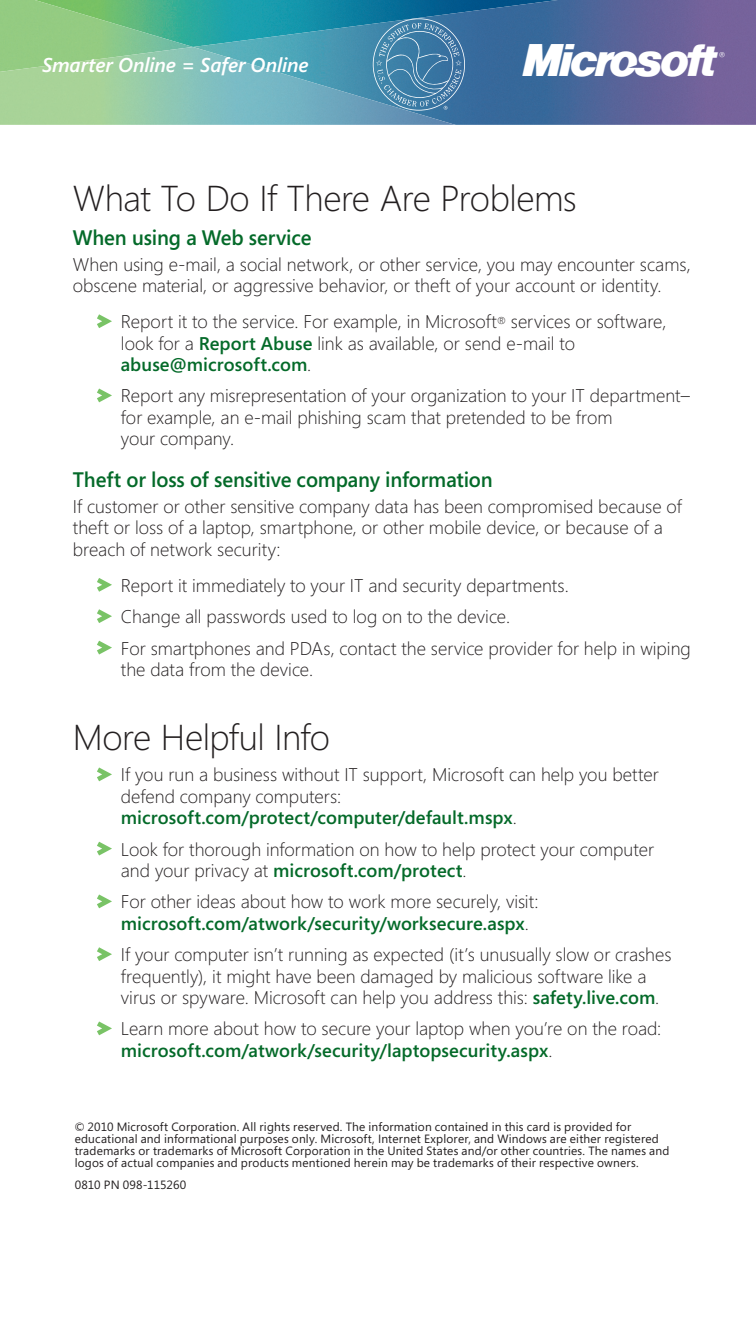
<style>
.page{position:relative;width:756px;height:1332px;background:#fff}
.page>*{position:absolute;margin:0;border:0;box-sizing:border-box;transform-origin:0 0}
.t1{font:42px "Microsoft Logo 95";color:#fff}
.t2{font:300 36px "Segoe";letter-spacing:-.015em;color:#231f20}
.t3{font:600 21px "Segoe";letter-spacing:-.005em;color:#046a29}
.t4{font:italic 600 20px "Segoe";letter-spacing:-.01em;color:#fff}
.t5{font:300 18.4px/21.4px "Segoe";color:#231f20}
.t6{font:12px/12px "Segoe";letter-spacing:.015em;color:#231f20}
.s1{font-weight:600;color:#046a29}
</style>
<div class="page">
<img style="left:193px;top:0;width:563px;height:125px">
<img style="left:0;top:0;width:193px;height:47px">
<img style="left:0;top:47px;width:455px;height:78px">
<svg style="left:97px;top:314px;width:15px;height:14px"></svg>
<svg style="left:97px;top:388px;width:15px;height:15px"></svg>
<svg style="left:97px;top:578px;width:15px;height:14px"></svg>
<svg style="left:97px;top:609px;width:15px;height:14px"></svg>
<svg style="left:97px;top:640px;width:15px;height:15px"></svg>
<svg style="left:97px;top:767px;width:15px;height:15px"></svg>
<svg style="left:97px;top:841px;width:15px;height:15px"></svg>
<svg style="left:97px;top:894px;width:15px;height:15px"></svg>
<svg style="left:97px;top:947px;width:15px;height:14px"></svg>
<svg style="left:97px;top:1021px;width:15px;height:15px"></svg>
<svg style="left:373px;top:18px;width:92px;height:93px"></svg>
<p class="t4" style="left:42px;top:52px;width:268px">Smarter Online = Safer Online</p>
<h1 class="t1" style="left:522px;top:37px;width:206px">M</h1>
<h2 class="t2" style="left:73px;top:173px;width:505px">What To Do If There Are Problems</h2>
<p class="t3" style="left:73px;top:223px;width:240px">When using a Web service</p>
<p class="t5" style="left:73px;top:253px;width:619px">When using e-mail, a social network, or other service, you may encounter scams, obscene material, or aggressive behavior, or theft of your account or identity.</p>
<p class="t5" style="left:121px;top:310px;width:547px">Report it to the service. For example, in Microsoft<sup>®</sup> services or software, look for a <span class="s1">Report Abuse</span> link as available, or send e-mail to <span class="s1">abuse@microsoft.com</span>.</p>
<p class="t5" style="left:121px;top:385px;width:571px">Report any misrepresentation of your organization to your IT department– for example, an e-mail phishing scam that pretended to be from<br>your company.</p>
<p class="t3" style="left:73px;top:465px;width:421px">Theft or loss of sensitive company information</p>
<p class="t5" style="left:73px;top:495px;width:610px">If customer or other sensitive company data has been compromised because of theft or loss of a laptop, smartphone, or other mobile device, or because of a breach of network security:</p>
<p class="t5" style="left:121px;top:569px;width:572px;line-height:31.4px">Report it immediately to your IT and security departments.<br>Change all passwords used to log on to the device.<br>For smartphones and PDAs, contact the service provider for help in wiping</p>
<p class="t5" style="left:121px;top:658px;width:194px">the data from the device.</p>
<h2 class="t2" style="left:73px;top:712px;width:259px">More Helpful Info</h2>
<p class="t5" style="left:121px;top:764px;width:540px">If you run a business without IT support, Microsoft can help you better defend company computers: <span class="s1">microsoft.com/protect/computer/default.mspx</span>.</p>
<p class="t5" style="left:121px;top:838px;width:535px">Look for thorough information on how to help protect your computer and your privacy at <span class="s1">microsoft.com/protect</span>.</p>
<p class="t5" style="left:121px;top:891px;width:419px">For other ideas about how to work more securely, visit: <span class="s1">microsoft.com/atwork/security/worksecure.aspx</span>.</p>
<p class="t5" style="left:121px;top:943px;width:552px">If your computer isn’t running as expected (it’s unusually slow or crashes frequently), it might have been damaged by malicious software like a virus or spyware. Microsoft can help you address this: <span class="s1">safety.live.com</span>.</p>
<p class="t5" style="left:121px;top:1018px;width:542px">Learn more about how to secure your laptop when you’re on the road: <span class="s1">microsoft.com/atwork/security/laptopsecurity.aspx</span>.</p>
<p class="t6" style="left:75px;top:1121px;width:596px">© 2010 Microsoft Corporation. All rights reserved. The information contained in this card is provided for educational and informational purposes only. Microsoft, Internet Explorer, and Windows are either registered trademarks or trademarks of Microsoft Corporation in the United States and/or other countries. The names and logos of actual companies and products mentioned herein may be trademarks of their respective owners.</p>
<p class="t6" style="left:75px;top:1179px;width:113px">0810 PN 098-115260</p>
</div>
